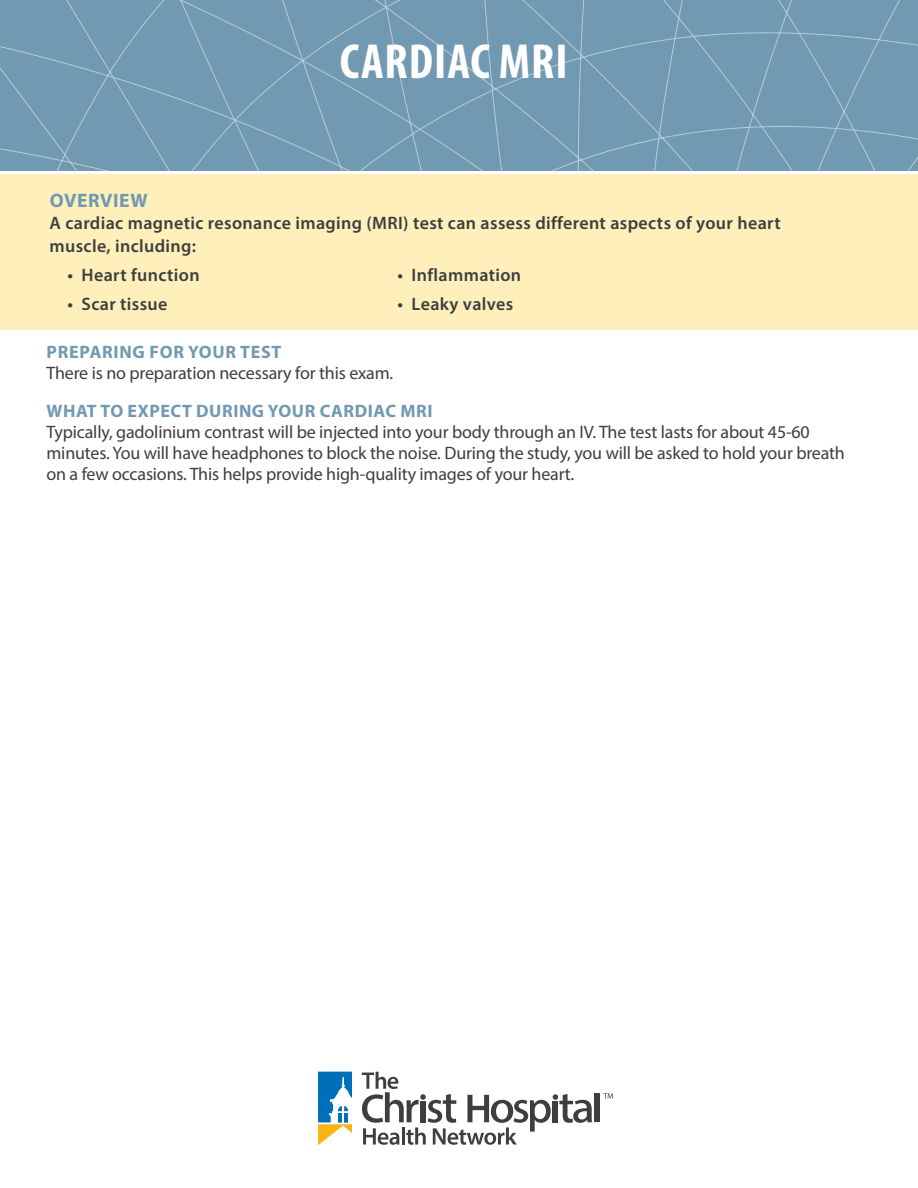
<style>
.page{position:relative;width:918px;height:1188px;background:#fff}
.page>*{position:absolute;margin:0;border:0;box-sizing:border-box;transform-origin:0 0}
.t1{font:700 condensed 49.5px "Myriad Pro";letter-spacing:.02em;color:#fff}
.body_copy{font:700 19.5px "Myriad Pro";letter-spacing:.03em;color:#7199b1}
.body_copy-2{font:18px/21px "Myriad Pro";letter-spacing:-.01em;color:#3e3e3f}
.bulleted_text{font:600 18px/22.5px "Myriad Pro";letter-spacing:.02em;color:#3e3e3f}
.body_copy-3{font:700 18px "Myriad Pro";letter-spacing:.03em;color:#7199b1}
</style>
<div class="page">
<div style="left:0;top:0;width:918px;height:171px;background:#7199b1"></div>
<div style="left:0;top:174px;width:918px;height:156px;background:#feefbb"></div>
<svg style="left:603px;top:1093px;width:10px;height:6px"></svg>
<div style="left:594px;top:1094px;width:5px;height:28px;background:#3e3e3f"></div>
<svg style="left:362px;top:1072px;width:230px;height:73px"></svg>
<svg style="left:318px;top:1072px;width:34px;height:73px"></svg>
<p class="t1" style="left:340px;top:30px;width:230px">CARDIAC MRI</p>
<p class="body_copy" style="left:50px;top:188px;width:100px">OVERVIEW</p>
<p class="bulleted_text" style="left:50px;top:212px;width:733px">A cardiac magnetic resonance imaging (MRI) test can assess different aspects of your heart muscle, including:</p>
<p class="bulleted_text" style="left:68px;top:263px;width:134px">• Heart function</p>
<p class="bulleted_text" style="left:397px;top:263px;width:125px">• Inflammation</p>
<p class="bulleted_text" style="left:68px;top:293px;width:102px">• Scar tissue</p>
<p class="bulleted_text" style="left:397px;top:293px;width:117px">• Leaky valves</p>
<p class="body_copy-3" style="left:47px;top:340px;width:236px">PREPARING FOR YOUR TEST</p>
<p class="body_copy-2" style="left:46px;top:362px;width:348px">There is no preparation necessary for this exam.</p>
<p class="body_copy-3" style="left:47px;top:399px;width:387px">WHAT TO EXPECT DURING YOUR CARDIAC MRI</p>
<p class="body_copy-2" style="left:46px;top:421px;width:800px">Typically, gadolinium contrast will be injected into your body through an IV. The test lasts for about 45-60 minutes. You will have headphones to block the noise. During the study, you will be asked to hold your breath on a few occasions. This helps provide high-quality images of your heart.</p>
</div>
